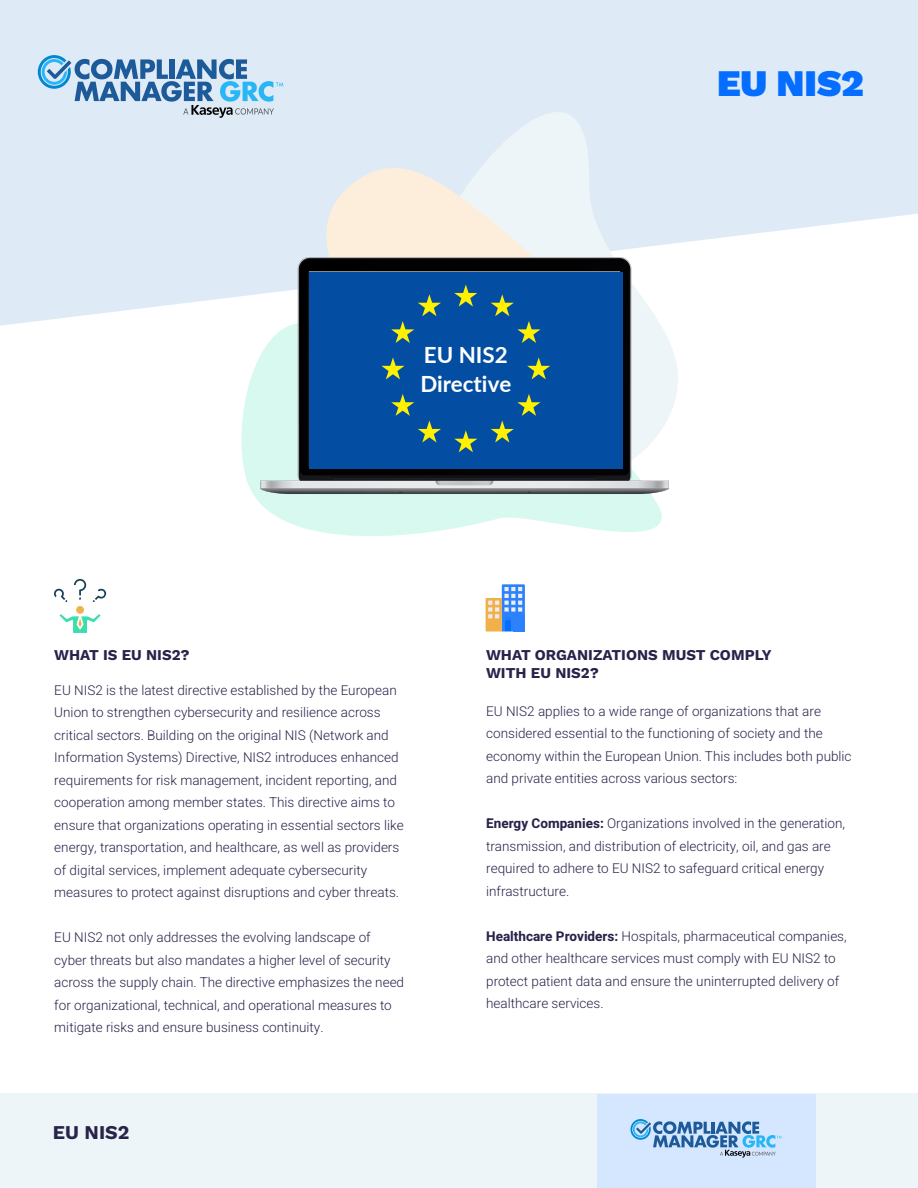
<style>
.page{position:relative;width:918px;height:1188px;background:#fff}
.page>*{position:absolute;margin:0;border:0;box-sizing:border-box;transform-origin:0 0}
.t1{font:900 37.5px "Work Sans";color:#056dff}
.t2{font:700 22.35px/28.8px "Lato";color:#fff}
.t3{font:700 19.5px "Work Sans";color:#28234a}
.Paragraph_Headline{font:700 15px/18px "Work Sans";color:#28234a}
.Paragraph{font:300 13.5px/22.5px "Heebo";color:#28234a}
.s1{font-weight:700}
</style>
<div class="page">
<div style="left:0;top:1093px;width:918px;height:95px;background:#edf5f8"></div>
<svg style="left:0;top:0;width:918px;height:326px;background:#e2edf8"></svg>
<div style="left:597px;top:1094px;width:219px;height:94px;background:#d5e6ff"></div>
<svg style="left:38px;top:55px;width:245px;height:63px;background:#9ebfdb"></svg>
<svg style="left:630px;top:1119px;width:152px;height:39px"></svg>
<svg style="left:315px;top:112px;width:363px;height:304px;background:#e2edf7"></svg>
<svg style="left:274px;top:157px;width:326px;height:96px;background:#eeefec"></svg>
<svg style="left:241px;top:290px;width:421px;height:246px;fill:#d8f9f0"></svg>
<img style="left:260px;top:253px;width:409px;height:244px">
<div style="left:309px;top:272px;width:314px;height:196px;background:#034ea2"></div>
<svg style="left:454px;top:285px;width:23px;height:22px"></svg>
<svg style="left:491px;top:294px;width:49px;height:49px"></svg>
<svg style="left:527px;top:357px;width:23px;height:22px"></svg>
<svg style="left:491px;top:394px;width:49px;height:49px"></svg>
<svg style="left:454px;top:430px;width:23px;height:22px"></svg>
<svg style="left:391px;top:394px;width:50px;height:49px"></svg>
<svg style="left:381px;top:357px;width:24px;height:22px"></svg>
<svg style="left:391px;top:294px;width:50px;height:49px"></svg>
<svg style="left:486px;top:584px;width:39px;height:48px;background:#a0b3cc"></svg>
<div style="left:513px;top:614px;width:12px;height:17px;background:#2b82fc"></div>
<svg style="left:74px;top:579px;width:13px;height:21px"></svg>
<svg style="left:54px;top:588px;width:14px;height:14px"></svg>
<svg style="left:93px;top:588px;width:13px;height:14px"></svg>
<div style="left:76px;top:606px;width:8px;height:8px;background:#f2b04a;border-radius:50%"></div>
<svg style="left:60px;top:614px;width:41px;height:19px"></svg>
<p class="t2" style="left:420px;top:339px;width:92px">EU NIS2<br>Directive</p>
<h1 class="t1" style="left:717px;top:55px;width:149px">EU NIS2</h1>
<p class="Paragraph_Headline" style="left:54px;top:645px;width:137px">WHAT IS EU NIS2?</p>
<p class="Paragraph_Headline" style="left:486px;top:645px;width:287px">WHAT ORGANIZATIONS MUST COMPLY<br>WITH EU NIS2?</p>
<p class="Paragraph" style="left:54px;top:679px;width:351px">EU NIS2 is the latest directive established by the European Union to strengthen cybersecurity and resilience across critical sectors. Building on the original NIS (Network and Information Systems) Directive, NIS2 introduces enhanced requirements for risk management, incident reporting, and cooperation among member states. This directive aims to ensure that organizations operating in essential sectors like energy, transportation, and healthcare, as well as providers of digital services, implement adequate cybersecurity</p>
<p class="Paragraph" style="left:54px;top:881px;width:346px">measures to protect against disruptions and cyber threats.</p>
<p class="Paragraph" style="left:54px;top:926px;width:351px">EU NIS2 not only addresses the evolving landscape of cyber threats but also mandates a higher level of security across the supply chain. The directive emphasizes the need for organizational, technical, and operational measures to mitigate risks and ensure business continuity.</p>
<p class="Paragraph" style="left:486px;top:700px;width:367px">EU NIS2 applies to a wide range of organizations that are considered essential to the functioning of society and the economy within the European Union. This includes both public and private entities across various sectors:</p>
<p class="Paragraph" style="left:486px;top:812px;width:361px"><span class="s1">Energy Companies:</span> Organizations involved in the generation, transmission, and distribution of electricity, oil, and gas are required to adhere to EU NIS2 to safeguard critical energy infrastructure.</p>
<p class="Paragraph" style="left:486px;top:925px;width:362px"><span class="s1">Healthcare Providers:</span> Hospitals, pharmaceutical companies, and other healthcare services must comply with EU NIS2 to protect patient data and ensure the uninterrupted delivery of healthcare services.</p>
<h3 class="t3" style="left:53px;top:1118px;width:78px">EU NIS2</h3>
</div>
